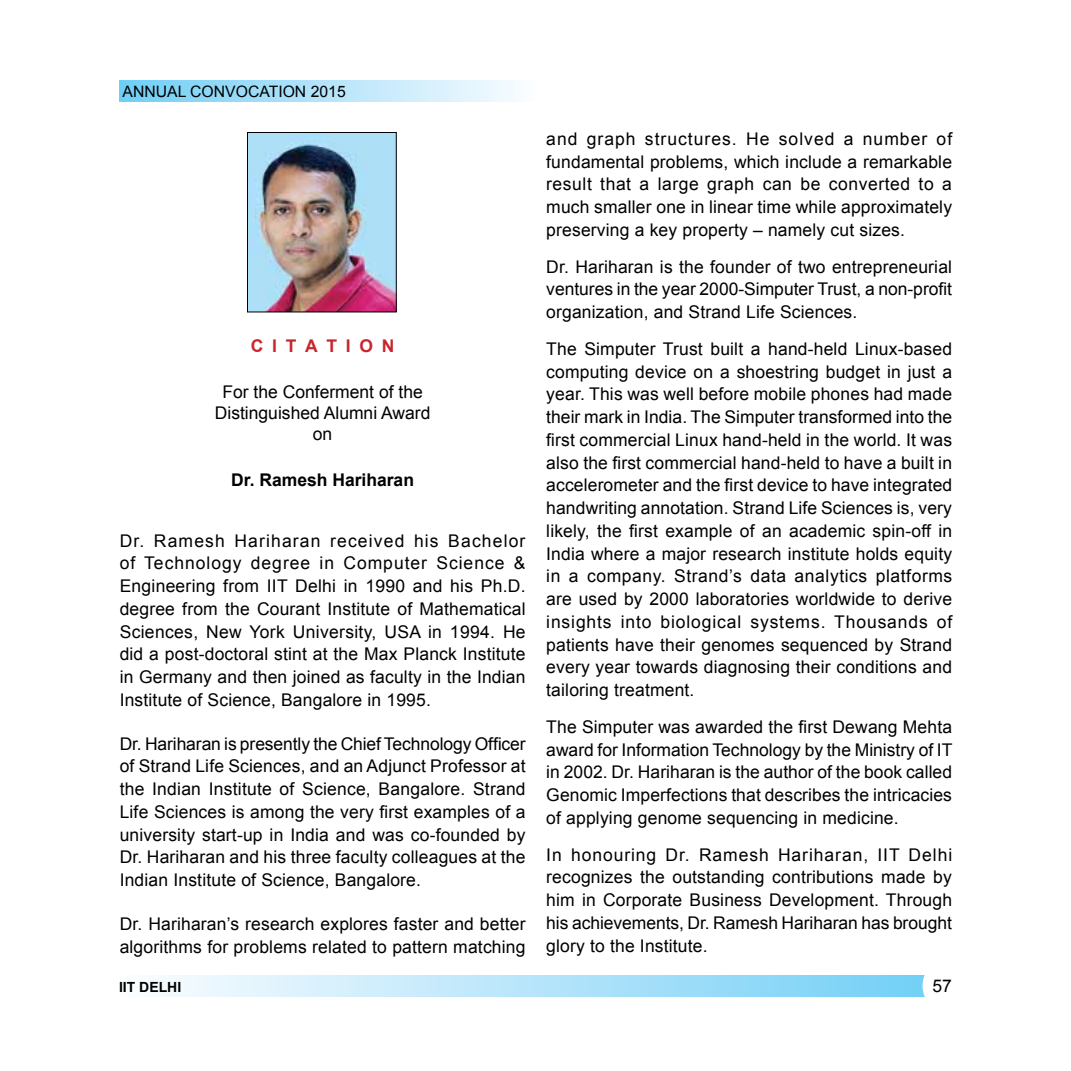
<style>
.page{position:relative;width:1071px;height:1071px;background:#fff}
.page>*{position:absolute;margin:0;border:0;box-sizing:border-box;transform-origin:0 0}
.t1{font:17.5px/22.8px "Arial";letter-spacing:.01em;color:#000;text-align:justify}
.t2{font:700 17.5px "Arial";color:#000}
.t3{font:700 17.5px "Arial";letter-spacing:.5em;color:#c9252c}
.t4{font:15.75px "Arial";color:#000}
.t5{font:700 14px "Arial";color:#000}
</style>
<div class="page">
<div style="left:119px;top:976px;width:833px;height:21px;background:linear-gradient(to right,#fcfdff,#70cef6)"></div>
<div style="left:119px;top:81px;width:417px;height:21px;background:linear-gradient(to right,#6fcef6,#fcfcff)"></div>
<div style="left:923px;top:956px;width:58px;height:59px;background:#fff;border-radius:50%"></div>
<img style="left:249px;top:134px;width:146px;height:176px">
<div style="left:247px;top:132px;width:150px;height:180px;border:1px solid #000"></div>
<p class="t4" style="left:123px;top:81px;width:225px">annual convocation 2015</p>
<p class="t3" style="left:251px;top:335px;width:145px">CITATION</p>
<p class="t1" style="left:215px;top:382px;width:217px;line-height:21px;text-align:center">For the Conferment of the<br>Distinguished Alumni Award on</p>
<p class="t2" style="left:231px;top:468px;width:184px">Dr. Ramesh Hariharan</p>
<p class="t1" style="left:120px;top:529px;width:408px">Dr. Ramesh Hariharan received his Bachelor of Technology degree in Computer Science &amp; Engineering from IIT Delhi in 1990 and his Ph.D. degree from the Courant Institute of Mathematical Sciences, New York University, USA in 1994. He did a post-doctoral stint at the Max Planck Institute in Germany and then joined as faculty in the Indian Institute of Science, Bangalore in 1995.</p>
<p class="t1" style="left:120px;top:732px;width:408px">Dr. Hariharan is presently the Chief Technology Officer of Strand Life Sciences, and an Adjunct Professor at the Indian Institute of Science, Bangalore. Strand Life Sciences is among the very first examples of a university start-up in India and was co-founded by Dr. Hariharan and his three faculty colleagues at the Indian Institute of Science, Bangalore.</p>
<p class="t1" style="left:120px;top:913px;width:407px">Dr. Hariharan’s research explores faster and better algorithms for problems related to pattern matching</p>
<p class="t1" style="left:546px;top:127px;width:407px">and graph structures. He solved a number of fundamental problems, which include a remarkable result that a large graph can be converted to a much smaller one in linear time while approximately preserving a key property – namely cut sizes.</p>
<p class="t1" style="left:546px;top:255px;width:407px">Dr. Hariharan is the founder of two entrepreneurial ventures in the year 2000-Simputer Trust, a non-profit organization, and Strand Life Sciences.</p>
<p class="t1" style="left:546px;top:337px;width:408px">The Simputer Trust built a hand-held Linux-based computing device on a shoestring budget in just a year. This was well before mobile phones had made their mark in India. The Simputer transformed into the first commercial Linux hand-held in the world. It was also the first commercial hand-held to have a built in accelerometer and the first device to have integrated handwriting annotation. Strand Life Sciences is, very likely, the first example of an academic spin-off in India where a major research institute holds equity in a company. Strand’s data analytics platforms are used by 2000 laboratories worldwide to derive insights into biological systems. Thousands of patients have their genomes sequenced by Strand every year towards diagnosing their conditions and tailoring treatment.</p>
<p class="t1" style="left:546px;top:715px;width:408px">The Simputer was awarded the first Dewang Mehta award for Information Technology by the Ministry of IT in 2002. Dr. Hariharan is the author of the book called Genomic Imperfections that describes the intricacies of applying genome sequencing in medicine.</p>
<p class="t1" style="left:546px;top:843px;width:407px">In honouring Dr. Ramesh Hariharan, IIT Delhi recognizes the outstanding contributions made by him in Corporate Business Development. Through his achievements, Dr. Ramesh Hariharan has brought glory to the Institute.</p>
<p class="t5" style="left:119px;top:977px;width:62px">IIT Delhi</p>
<p class="t1" style="left:932px;top:975px;width:21px">57</p>
</div>
